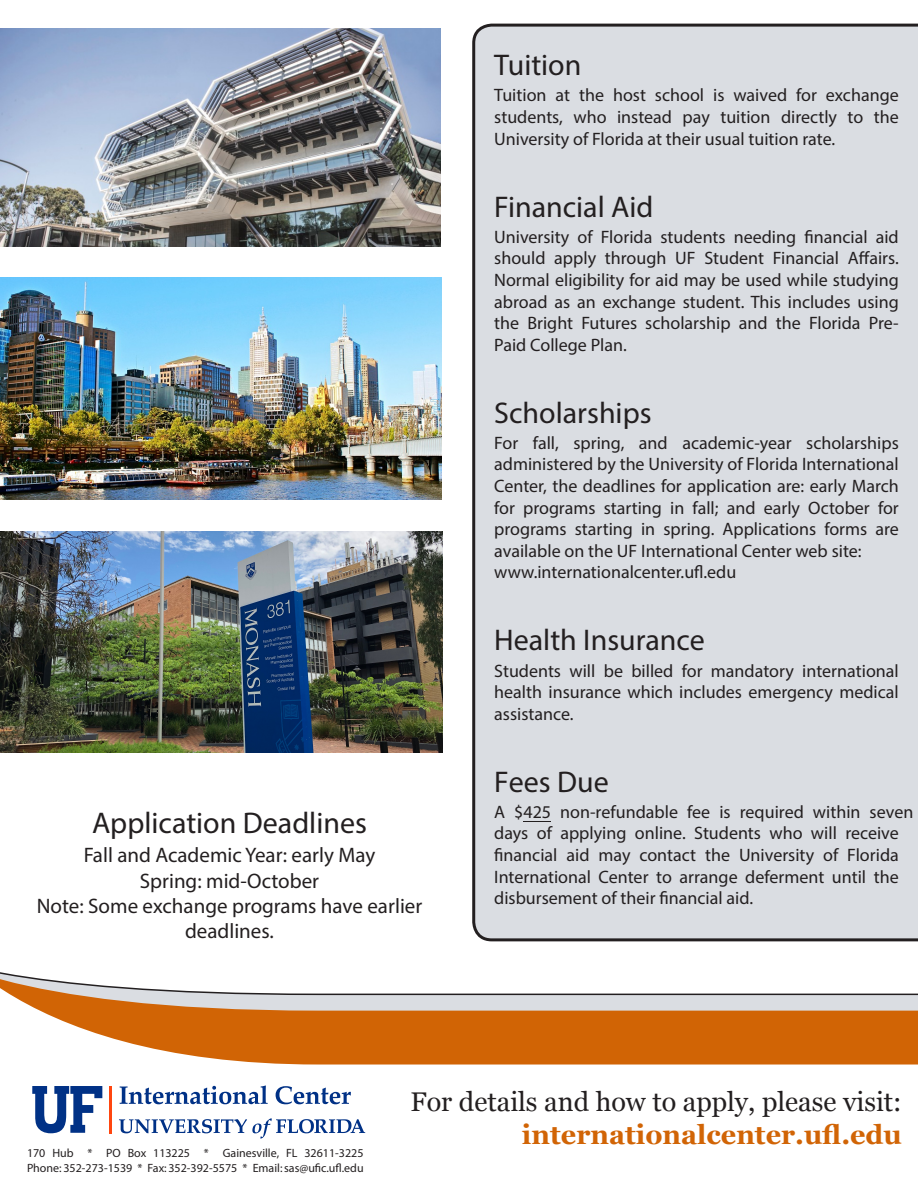
<style>
.page{position:relative;width:918px;height:1188px;background:#fff}
.page>*{position:absolute;margin:0;border:0;box-sizing:border-box;transform-origin:0 0}
.t1{font:30px "Myriad Pro";color:#231f20}
.t2{font:27px "Georgia";color:#231f20}
.t3{font:700 27px "Georgia";color:#d16405}
.t4{font:21px/25.2px "Myriad Pro";color:#231f20;text-align:center}
.t5{font:18px/21.6px "Myriad Pro";color:#231f20;text-align:justify}
.t6{font:12px "Myriad Pro";color:#231f20}
</style>
<div class="page">
<svg style="left:0;top:941px;width:918px;height:198px"></svg>
<div style="left:472px;top:24px;width:446px;height:917px;background:#dadde2"></div>
<hr style="left:110px;top:1086px;width:2px;height:47px;background:#ff460f">
<svg style="left:32px;top:1086px;width:70px;height:47px"></svg>
<svg style="left:120px;top:1085px;width:148px;height:19px"></svg>
<svg style="left:276px;top:1086px;width:75px;height:18px"></svg>
<svg style="left:119px;top:1118px;width:246px;height:20px"></svg>
<img style="left:0;top:531px;width:442px;height:222px">
<img style="left:0;top:278px;width:442px;height:221px">
<img style="left:0;top:28px;width:441px;height:218px">
<svg style="left:524px;top:821px;width:27px;height:1px"></svg>
<p class="t1" style="left:494px;top:47px;width:89px">Tuition</p>
<p class="t5" style="left:494px;top:84px;width:406px">Tuition at the host school is waived for exchange students, who instead pay tuition directly to the University of Florida at their usual tuition rate.</p>
<p class="t1" style="left:494px;top:188px;width:161px">Financial Aid</p>
<p class="t5" style="left:494px;top:226px;width:406px">University of Florida students needing financial aid should apply through UF Student Financial Affairs.<br>Normal eligibility for aid may be used while studying abroad as an exchange student. This includes using the Bright Futures scholarship and the Florida Pre-Paid College Plan.</p>
<p class="t1" style="left:494px;top:394px;width:159px">Scholarships</p>
<p class="t5" style="left:494px;top:432px;width:406px;text-align:left">For fall, spring, and academic-year scholarships administered by the University of Florida International Center, the deadlines for application are: early March for programs starting in fall; and early October for programs starting in spring. Applications forms are available on the UF International Center web site: www.internationalcenter.ufl.edu</p>
<p class="t1" style="left:92px;top:804px;width:276px">Application Deadlines</p>
<p class="t4" style="left:84px;top:842px;width:293px">Fall and Academic Year: early May</p>
<p class="t4" style="left:140px;top:868px;width:181px">Spring: mid-October</p>
<p class="t4" style="left:37px;top:893px;width:387px">Note: Some exchange programs have earlier deadlines.</p>
<p class="t1" style="left:494px;top:622px;width:212px">Health Insurance</p>
<p class="t5" style="left:494px;top:659px;width:406px">Students will be billed for mandatory international health insurance which includes emergency medical assistance.</p>
<p class="t1" style="left:494px;top:763px;width:116px">Fees Due</p>
<p class="t5" style="left:494px;top:801px;width:421px;text-align:left">A $425 non-refundable fee is required within seven days of applying online. Students who will receive financial aid may contact the University of Florida International Center to arrange deferment until the disbursement of their financial aid.</p>
<p class="t6" style="left:27px;top:1146px;width:338px">170 Hub * PO Box 113225 * Gainesville, FL 32611-3225</p>
<p class="t6" style="left:27px;top:1160px;width:338px">Phone: 352-273-1539 * Fax: 352-392-5575 * Email: sas@ufic.ufl.edu</p>
<p class="t2" style="left:411px;top:1082px;width:493px">For details and how to apply, please visit:</p>
<p class="t3" style="left:522px;top:1114px;width:381px">internationalcenter.ufl.edu</p>
</div>
